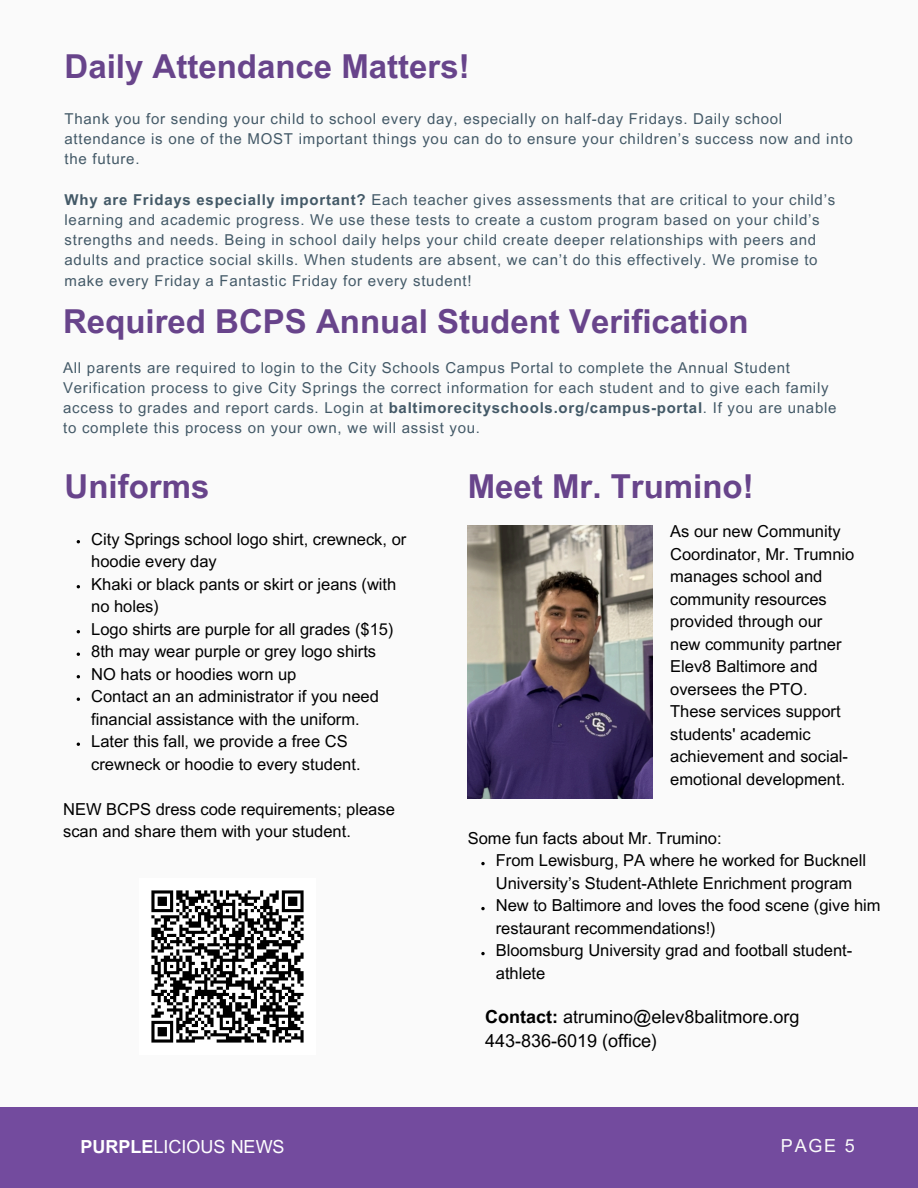
<style>
.page{position:relative;width:918px;height:1188px;background:#fafafa}
.page>*{position:absolute;margin:0;border:0;box-sizing:border-box;transform-origin:0 0}
.t1{font:700 33px "Arial MT Pro";color:#68448b}
.t2{font:18px/24.8px "Arial MT Pro";color:#000}
.t3{font:18px "Arial MT Pro";color:#fff}
.t4{font:18px "Arial MT Pro";color:#fafafa}
.t5{font:16.5px/22.5px "Arial MT Pro";color:#000}
.t6{font:15px/20.2px "Arial MT Pro";letter-spacing:.05em;color:#435967}
.s1{font-weight:700}
</style>
<div class="page">
<div style="left:0;top:1107px;width:918px;height:81px;background:#734b9e"></div>
<img style="left:151px;top:890px;width:153px;height:153px">
<img style="left:468px;top:525px;width:184px;height:274px">
<svg style="left:481px;top:862px;width:4px;height:3px"></svg>
<svg style="left:481px;top:907px;width:4px;height:3px"></svg>
<svg style="left:481px;top:952px;width:4px;height:3px"></svg>
<p class="t1" style="left:65px;top:54px;width:407px">Daily Attendance Matters!</p>
<h1 class="t6" style="left:65px;top:110px;width:790px">Thank you for sending your child to school every day, especially on half-day Fridays. Daily school attendance is one of the MOST important things you can do to ensure your children’s success now and into the future.</h1>
<h1 class="t6" style="left:65px;top:191px;width:772px"><span class="s1">Why are Fridays especially important?</span> Each teacher gives assessments that are critical to your child’s learning and academic progress. We use these tests to create a custom program based on your child’s strengths and needs. Being in school daily helps your child create deeper relationships with peers and adults and practice social skills. When students are absent, we can’t do this effectively. We promise to make every Friday a Fantastic Friday for every student!</h1>
<p class="t1" style="left:63px;top:309px;width:687px">Required BCPS Annual Student Verification</p>
<p class="t6" style="left:63px;top:359px;width:775px">All parents are required to login to the City Schools Campus Portal to complete the Annual Student Verification process to give City Springs the correct information for each student and to give each family access to grades and report cards. Login at <span class="s1">baltimorecityschools.org/campus-portal</span>. If you are unable to complete this process on your own, we will assist you.</p>
<h3 class="t1" style="left:65px;top:474px;width:146px">Uniforms</h3>
<p class="t5" style="left:91px;top:530px;width:317px">City Springs school logo shirt, crewneck, or hoodie every day</p>
<p class="t5" style="left:91px;top:575px;width:307px">Khaki or black pants or skirt or jeans (with no holes)</p>
<p class="t5" style="left:91px;top:620px;width:304px">Logo shirts are purple for all grades ($15)</p>
<p class="t5" style="left:91px;top:642px;width:286px">8th may wear purple or grey logo shirts</p>
<p class="t5" style="left:91px;top:665px;width:207px">NO hats or hoodies worn up</p>
<h3 class="t5" style="left:91px;top:687px;width:289px">Contact an an administrator if you need financial assistance with the uniform.</h3>
<p class="t5" style="left:91px;top:732px;width:271px">Later this fall, we provide a free CS crewneck or hoodie to every student.</p>
<p class="t5" style="left:63px;top:800px;width:333px">NEW BCPS dress code requirements; please scan and share them with your student.</p>
<p class="t1" style="left:468px;top:474px;width:287px">Meet Mr. Trumino!</p>
<h3 class="t5" style="left:670px;top:522px;width:186px">As our new Community<br>Coordinator, Mr. Trumnio manages school and community resources provided through our new community partner<br>Elev8 Baltimore and oversees the PTO.<br>These services support students' academic achievement and social&shy;emotional development.</h3>
<p class="t5" style="left:468px;top:829px;width:255px">Some fun facts about Mr. Trumino:</p>
<p class="t5" style="left:496px;top:851px;width:372px">From Lewisburg, PA where he worked for Bucknell<br>University’s Student-Athlete Enrichment program</p>
<h3 class="t5" style="left:496px;top:896px;width:386px">New to Baltimore and loves the food scene (give him restaurant recommendations!)</h3>
<h2 class="t5" style="left:496px;top:941px;width:358px">Bloomsburg University grad and football student&shy;athlete</h2>
<h2 class="t2" style="left:485px;top:1006px;width:316px"><span class="s1">Contact:</span> atrumino@elev8balitmore.org<br>443-836-6019 (office)</h2>
<p class="t3" style="left:81px;top:1140px;width:206px"><span class="s1">PURPLE</span>LICIOUS NEWS</p>
<h1 class="t4" style="left:781px;top:1139px;width:76px">PAGE 5</h1>
</div>
